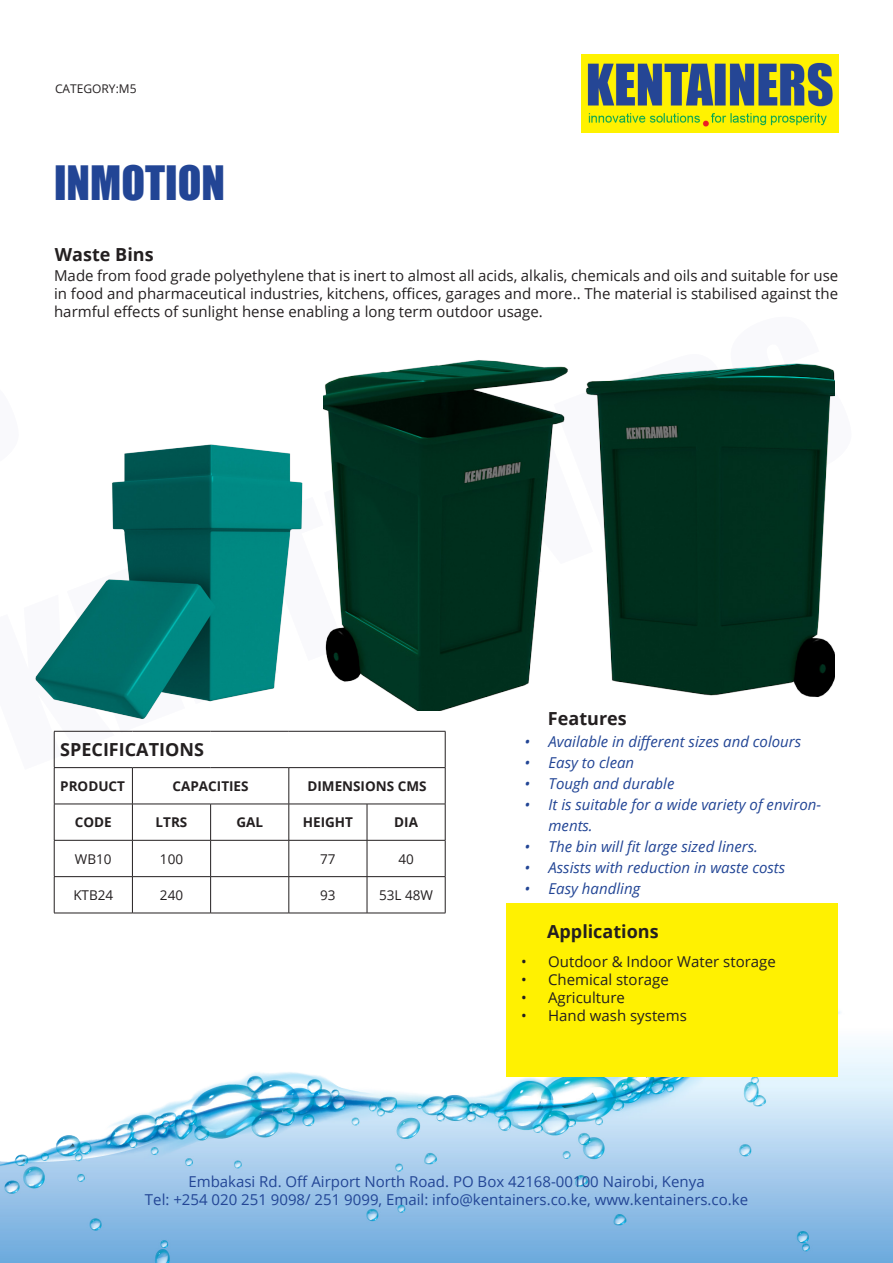
<style>
.page{position:relative;width:893px;height:1263px;background:#fff}
.page>*{position:absolute;margin:0;border:0;box-sizing:border-box;transform-origin:0 0}
.t1{font:43.5px "Impact";color:#224595}
.t2{font:700 18px "Open Sans";color:#231f20}
.paragraphs{font:15px/18px "Open Sans";color:#231f20;text-align:justify}
.t3{font:italic 15px/21px "Open Sans";color:#224595}
.t4{font:15px/18px "Open Sans";color:#224595;text-align:center}
.t5{font:700 13.5px "Open Sans";color:#231f20}
.t6{font:13.5px "Open Sans";color:#231f20}
.t7{font:12px "Open Sans";color:#231f20}
</style>
<div class="page">
<img style="left:0;top:954px;width:893px;height:309px">
<div style="left:507px;top:903px;width:331px;height:174px;background:#fff101"></div>
<img style="left:581px;top:54px;width:258px;height:79px">
<hr style="left:54px;top:731px;width:78px;height:1px;background:#231f20">
<hr style="left:54px;top:731px;width:1px;height:36px;background:#231f20">
<hr style="left:132px;top:731px;width:79px;height:1px;background:#231f20">
<hr style="left:211px;top:731px;width:78px;height:1px;background:#231f20">
<hr style="left:289px;top:731px;width:78px;height:1px;background:#231f20">
<hr style="left:367px;top:731px;width:78px;height:1px;background:#231f20">
<hr style="left:445px;top:731px;width:1px;height:36px;background:#231f20">
<hr style="left:54px;top:767px;width:78px;height:1px;background:#231f20">
<hr style="left:54px;top:768px;width:1px;height:36px;background:#231f20">
<hr style="left:132px;top:767px;width:79px;height:1px;background:#231f20">
<hr style="left:132px;top:768px;width:1px;height:36px;background:#231f20">
<hr style="left:211px;top:767px;width:78px;height:1px;background:#231f20">
<hr style="left:289px;top:767px;width:78px;height:1px;background:#231f20">
<hr style="left:289px;top:768px;width:1px;height:36px;background:#231f20">
<hr style="left:367px;top:767px;width:78px;height:1px;background:#231f20">
<hr style="left:445px;top:768px;width:1px;height:36px;background:#231f20">
<hr style="left:54px;top:804px;width:78px;height:1px;background:#231f20">
<hr style="left:54px;top:804px;width:1px;height:36px;background:#231f20">
<hr style="left:132px;top:804px;width:79px;height:1px;background:#231f20">
<hr style="left:132px;top:804px;width:1px;height:36px;background:#231f20">
<hr style="left:211px;top:804px;width:78px;height:1px;background:#231f20">
<hr style="left:210px;top:804px;width:1px;height:36px;background:#231f20">
<hr style="left:289px;top:804px;width:78px;height:1px;background:#231f20">
<hr style="left:289px;top:804px;width:1px;height:36px;background:#231f20">
<hr style="left:367px;top:804px;width:78px;height:1px;background:#231f20">
<hr style="left:367px;top:804px;width:1px;height:36px;background:#231f20">
<hr style="left:445px;top:804px;width:1px;height:36px;background:#231f20">
<hr style="left:54px;top:840px;width:78px;height:1px;background:#231f20">
<hr style="left:54px;top:840px;width:1px;height:36px;background:#231f20">
<hr style="left:132px;top:840px;width:79px;height:1px;background:#231f20">
<hr style="left:132px;top:840px;width:1px;height:36px;background:#231f20">
<hr style="left:211px;top:840px;width:78px;height:1px;background:#231f20">
<hr style="left:210px;top:840px;width:1px;height:36px;background:#231f20">
<hr style="left:289px;top:840px;width:78px;height:1px;background:#231f20">
<hr style="left:289px;top:840px;width:1px;height:36px;background:#231f20">
<hr style="left:367px;top:840px;width:78px;height:1px;background:#231f20">
<hr style="left:367px;top:840px;width:1px;height:36px;background:#231f20">
<hr style="left:445px;top:840px;width:1px;height:36px;background:#231f20">
<hr style="left:54px;top:876px;width:78px;height:1px;background:#231f20">
<hr style="left:54px;top:877px;width:1px;height:36px;background:#231f20">
<hr style="left:132px;top:876px;width:79px;height:1px;background:#231f20">
<hr style="left:132px;top:877px;width:1px;height:36px;background:#231f20">
<hr style="left:211px;top:876px;width:78px;height:1px;background:#231f20">
<hr style="left:210px;top:877px;width:1px;height:36px;background:#231f20">
<hr style="left:289px;top:876px;width:78px;height:1px;background:#231f20">
<hr style="left:289px;top:877px;width:1px;height:36px;background:#231f20">
<hr style="left:367px;top:876px;width:78px;height:1px;background:#231f20">
<hr style="left:367px;top:877px;width:1px;height:36px;background:#231f20">
<hr style="left:445px;top:877px;width:1px;height:36px;background:#231f20">
<hr style="left:54px;top:913px;width:78px;height:1px;background:#231f20">
<hr style="left:132px;top:913px;width:79px;height:1px;background:#231f20">
<hr style="left:211px;top:913px;width:78px;height:1px;background:#231f20">
<hr style="left:289px;top:913px;width:78px;height:1px;background:#231f20">
<hr style="left:367px;top:913px;width:78px;height:1px;background:#231f20">
<img style="left:35px;top:444px;width:282px;height:287px">
<img style="left:324px;top:360px;width:227px;height:351px">
<img style="left:551px;top:363px;width:283px;height:334px">
<p class="t7" style="left:55px;top:80px;width:83px">CATEGORY:M5</p>
<p class="t1" style="left:54px;top:149px;width:172px">INMOTION</p>
<p class="t2" style="left:55px;top:242px;width:100px">Waste Bins</p>
<p class="paragraphs" style="left:54px;top:266px;width:786px">Made from food grade polyethylene that is inert to almost all acids, alkalis, chemicals and oils and suitable for use in food and pharmaceutical industries, kitchens, offices, garages and more.. The material is stabilised against the harmful effects of sunlight hense enabling a long term outdoor usage.</p>
<p class="t2" style="left:60px;top:737px;width:145px">SPECIFICATIONS</p>
<p class="t5" style="left:60px;top:776px;width:66px">PRODUCT</p>
<p class="t5" style="left:173px;top:776px;width:78px">CAPACITIES</p>
<p class="t5" style="left:307px;top:776px;width:121px">DIMENSIONS CMS</p>
<p class="t5" style="left:75px;top:813px;width:38px">CODE</p>
<p class="t5" style="left:156px;top:813px;width:33px">LTRS</p>
<p class="t5" style="left:236px;top:813px;width:28px">GAL</p>
<p class="t5" style="left:303px;top:813px;width:52px">HEIGHT</p>
<p class="t5" style="left:394px;top:813px;width:25px">DIA</p>
<p class="t6" style="left:75px;top:849px;width:38px">WB10</p>
<p class="t6" style="left:160px;top:849px;width:25px">100</p>
<p class="t6" style="left:320px;top:849px;width:17px">77</p>
<p class="t6" style="left:398px;top:849px;width:17px">40</p>
<p class="t6" style="left:73px;top:886px;width:41px">KTB24</p>
<p class="t6" style="left:160px;top:886px;width:25px">240</p>
<p class="t6" style="left:320px;top:886px;width:17px">93</p>
<p class="t6" style="left:379px;top:886px;width:55px">53L 48W</p>
<p class="t2" style="left:548px;top:705px;width:80px">Features</p>
<p class="t3" style="left:525px;top:731px;width:278px">• Available in different sizes and colours</p>
<p class="t3" style="left:525px;top:752px;width:111px">• Easy to clean</p>
<p class="t3" style="left:525px;top:773px;width:151px">• Tough and durable</p>
<p class="t3" style="left:549px;top:794px;width:274px;text-indent:-24px">• It is suitable for a wide variety of environ&shy;ments.</p>
<p class="t3" style="left:525px;top:836px;width:235px">• The bin will fit large sized liners.</p>
<p class="t3" style="left:525px;top:857px;width:262px">• Assists with reduction in waste costs</p>
<p class="t3" style="left:525px;top:878px;width:117px">• Easy handling</p>
<p class="t2" style="left:547px;top:919px;width:113px">Applications</p>
<p class="paragraphs" style="left:521px;top:952px;width:256px">• Outdoor &amp; Indoor Water storage</p>
<p class="paragraphs" style="left:521px;top:970px;width:149px">• Chemical storage</p>
<p class="paragraphs" style="left:521px;top:988px;width:105px">• Agriculture</p>
<p class="paragraphs" style="left:521px;top:1006px;width:167px">• Hand wash systems</p>
<p class="t4" style="left:145px;top:1172px;width:605px">Embakasi Rd. Off Airport North Road. PO Box 42168-00100 Nairobi, Kenya<br>Tel: +254 020 251 9098/ 251 9099, Email: info@kentainers.co.ke, www.kentainers.co.ke</p>
</div>
